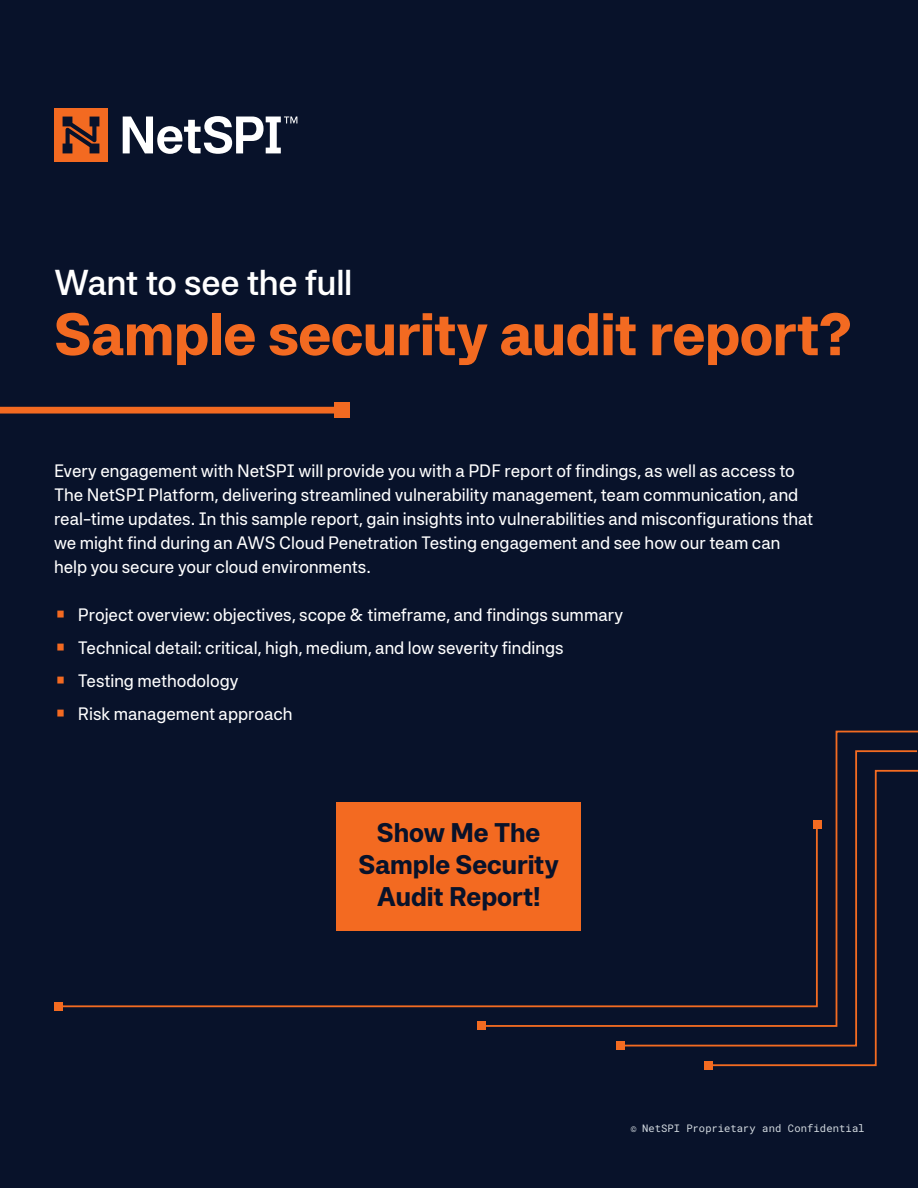
<style>
.page{position:relative;width:918px;height:1188px;background:#08122a}
.page>*{position:absolute;margin:0;border:0;box-sizing:border-box;transform-origin:0 0}
.t1{font:700 60px "Systemia";letter-spacing:-.005em;color:#f36a21}
.t2{font:500 36px "Systemia";letter-spacing:-.005em;color:#fff}
.t3{font:700 27px/32.4px "Systemia";color:#08122a;text-align:center}
.t4{font:18px/24px "Systemia";color:#fff}
.t5{font:10.5px "Roboto Mono";color:#d2d9df}
.s1{font-size:45px;color:#f36a21}
</style>
<div class="page">
<svg style="left:123px;top:116px;width:174px;height:38px"></svg>
<svg style="left:54px;top:108px;width:54px;height:54px"></svg>
<div style="left:0;top:407px;width:342px;height:7px;background:#f36a21"></div>
<div style="left:334px;top:402px;width:16px;height:16px;background:#f36a21"></div>
<svg style="left:63px;top:731px;width:855px;height:336px"></svg>
<div style="left:704px;top:1061px;width:9px;height:9px;background:#f36b21"></div>
<div style="left:617px;top:1041px;width:8px;height:9px;background:#f36b21"></div>
<div style="left:54px;top:1002px;width:9px;height:9px;background:#f36b21"></div>
<div style="left:813px;top:820px;width:9px;height:9px;background:#f36b21"></div>
<div style="left:477px;top:1021px;width:9px;height:9px;background:#f36b21"></div>
<h2 class="t2" style="left:54px;top:260px;width:300px">Want to see the full</h2>
<h1 class="t1" style="left:54px;top:295px;width:798px">Sample security audit report?</h1>
<p class="t4" style="left:54px;top:458px;width:761px">Every engagement with NetSPI will provide you with a PDF report of findings, as well as access to The NetSPI Platform, delivering streamlined vulnerability management, team communication, and real-time updates. In this sample report, gain insights into vulnerabilities and misconfigurations that we might find during an AWS Cloud Penetration Testing engagement and see how our team can help you secure your cloud environments.</p>
<p class="t4" style="left:54px;top:602px;width:571px"><span class="s1">•</span> Project overview: objectives, scope &amp; timeframe, and findings summary</p>
<p class="t4" style="left:54px;top:635px;width:511px"><span class="s1">•</span> Technical detail: critical, high, medium, and low severity findings</p>
<p class="t4" style="left:54px;top:668px;width:186px"><span class="s1">•</span> Testing methodology</p>
<p class="t4" style="left:54px;top:701px;width:240px"><span class="s1">•</span> Risk management approach</p>
<h3 class="t3" style="left:358px;top:815px;width:202px">Show Me The<br>Sample Security<br>Audit Report!</h3>
<p class="t5" style="left:630px;top:1121px;width:236px">© NetSPI Proprietary and Confidential</p>
</div>
